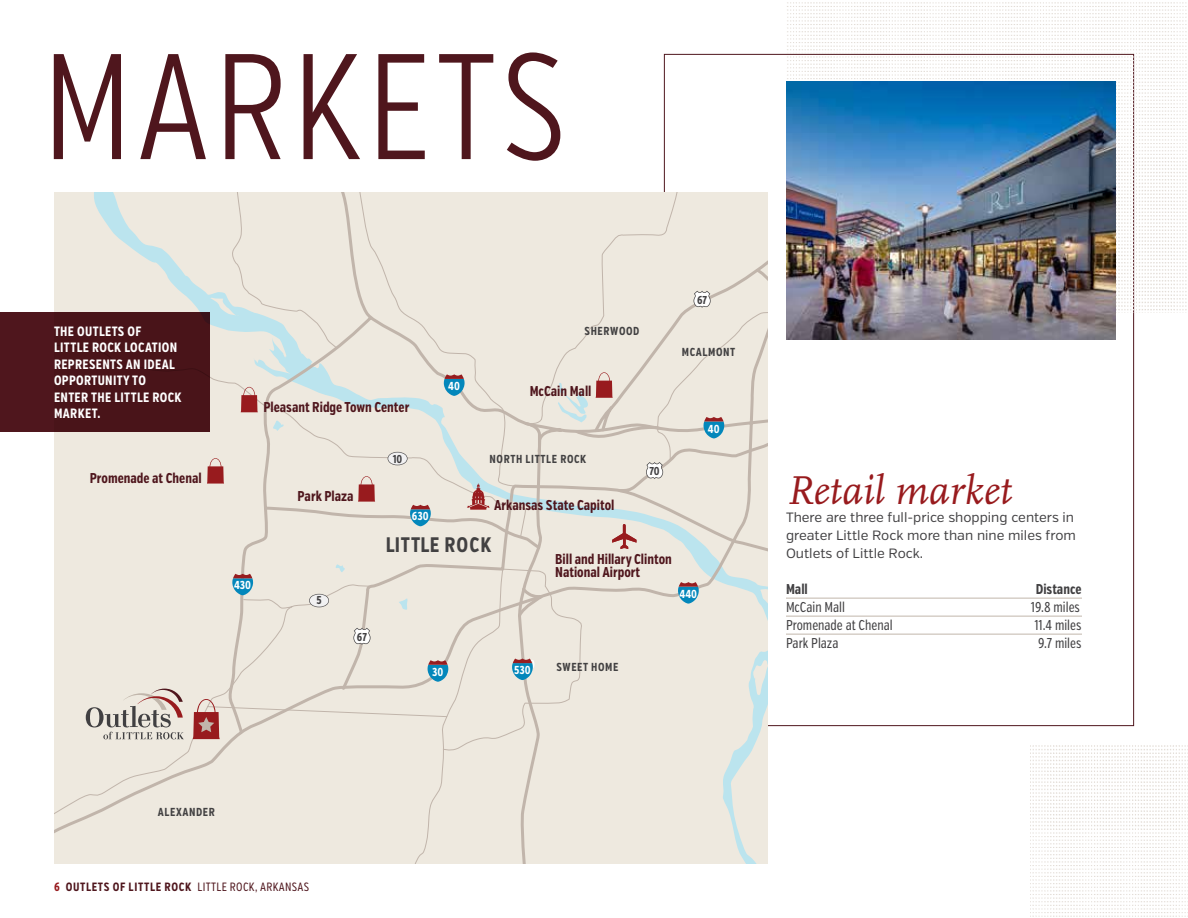
<style>
.page{position:relative;width:1188px;height:918px;background:#fff}
.page>*{position:absolute;margin:0;border:0;box-sizing:border-box;transform-origin:0 0}
.t1{font:300 150px "Verb Comp";letter-spacing:.025em;color:#4f161d}
.t2{font:italic 42px "Scala OT";color:#981b1e}
.t3{font:700 21px "Verb Comp";letter-spacing:.04em;color:#424142}
.t4{font:700 14.25px/13.5px "Verb Comp";color:#4f161d}
.t5{font:14.25px "Verb Comp";color:#414042}
.t6{font:700 14.25px "Verb Comp";color:#414042}
.t7{font:13.5px/18px "Verb";color:#414042}
.t8{font:700 13.5px/16.5px "Verb Comp";letter-spacing:.025em;color:#fff}
.t9{font:700 12px "Verb Comp";letter-spacing:.05em;color:#4f161d}
.t10{font:700 11.55px "Verb Comp";letter-spacing:.05em;color:#424142}
.t11{font:700 11.55px "Verb Comp";color:#fff}
.t12{font:700 11.4px "Verb Comp";color:#414042}
.s1{color:#981b1e}
.s2{font-weight:400}
</style>
<div class="page">
<img style="left:1030px;top:745px;width:158px;height:172px">
<img style="left:786px;top:2px;width:401px;height:310px">
<div style="left:54px;top:192px;width:714px;height:672px;background:#eee9df"></div>
<svg style="left:358px;top:476px;width:17px;height:26px"></svg>
<svg style="left:193px;top:699px;width:27px;height:40px"></svg>
<svg style="left:596px;top:372px;width:17px;height:26px"></svg>
<svg style="left:678px;top:582px;width:21px;height:22px"></svg>
<svg style="left:512px;top:659px;width:22px;height:21px"></svg>
<svg style="left:232px;top:574px;width:21px;height:21px"></svg>
<svg style="left:428px;top:660px;width:20px;height:22px"></svg>
<svg style="left:444px;top:374px;width:21px;height:22px"></svg>
<svg style="left:704px;top:417px;width:20px;height:21px"></svg>
<svg style="left:646px;top:462px;width:17px;height:17px"></svg>
<svg style="left:353px;top:628px;width:18px;height:17px"></svg>
<svg style="left:694px;top:291px;width:17px;height:17px"></svg>
<svg style="left:410px;top:505px;width:21px;height:21px"></svg>
<svg style="left:612px;top:524px;width:25px;height:25px"></svg>
<svg style="left:309px;top:594px;width:20px;height:13px"></svg>
<svg style="left:388px;top:452px;width:20px;height:13px"></svg>
<svg style="left:467px;top:483px;width:23px;height:27px"></svg>
<svg style="left:241px;top:387px;width:17px;height:25px"></svg>
<svg style="left:86px;top:689px;width:98px;height:50px;background:#cec5bd"></svg>
<div style="left:0;top:312px;width:210px;height:120px;background:#4f161d"></div>
<img style="left:786px;top:81px;width:330px;height:258px">
<hr style="left:786px;top:598px;width:296px;height:1px;background:#c1b6ab">
<hr style="left:786px;top:616px;width:296px;height:1px;background:#c1b6ab">
<hr style="left:786px;top:634px;width:296px;height:1px;background:#c1b6ab">
<h1 class="t1" style="left:42px;top:21px;width:526px">MARKETS</h1>
<p class="t8" style="left:54px;top:323px;width:129px">THE OUTLETS OF<br>LITTLE ROCK LOCATION<br>REPRESENTS AN IDEAL<br>OPPORTUNITY TO<br>ENTER THE LITTLE ROCK<br>MARKET.</p>
<p class="t4" style="left:90px;top:472px;width:114px">Promenade at Chenal</p>
<p class="t11" style="left:234px;top:579px;width:19px">430</p>
<p class="t10" style="left:585px;top:324px;width:56px">SHERWOOD</p>
<p class="t12" style="left:697px;top:293px;width:12px">67</p>
<p class="t10" style="left:682px;top:345px;width:55px">MCALMONT</p>
<p class="t4" style="left:263px;top:401px;width:147px">Pleasant Ridge Town Center</p>
<p class="t11" style="left:448px;top:379px;width:13px">40</p>
<p class="t4" style="left:530px;top:385px;width:63px">McCain Mall</p>
<p class="t4" style="left:298px;top:490px;width:58px">Park Plaza</p>
<p class="t12" style="left:316px;top:594px;width:7px">5</p>
<p class="t12" style="left:393px;top:452px;width:11px">10</p>
<p class="t10" style="left:490px;top:452px;width:98px">NORTH LITTLE ROCK</p>
<p class="t12" style="left:649px;top:464px;width:12px">70</p>
<p class="t11" style="left:412px;top:510px;width:18px">630</p>
<p class="t4" style="left:494px;top:499px;width:122px">Arkansas State Capitol</p>
<h3 class="t3" style="left:386px;top:533px;width:107px">LITTLE ROCK</h3>
<p class="t4" style="left:555px;top:552px;width:118px">Bill and Hillary Clinton<br>National Airport</p>
<p class="t11" style="left:679px;top:587px;width:19px">440</p>
<p class="t11" style="left:708px;top:422px;width:13px">40</p>
<p class="t12" style="left:357px;top:630px;width:12px">67</p>
<p class="t11" style="left:432px;top:665px;width:13px">30</p>
<p class="t11" style="left:514px;top:663px;width:18px">530</p>
<p class="t10" style="left:556px;top:660px;width:64px">SWEET HOME</p>
<h2 class="t2" style="left:786px;top:467px;width:228px">Retail market</h2>
<p class="t7" style="left:786px;top:508px;width:291px">There are three full-price shopping centers in greater Little Rock more than nine miles from<br>Outlets of Little Rock.</p>
<p class="t6" style="left:786px;top:581px;width:23px">Mall</p>
<p class="t6" style="left:1036px;top:581px;width:47px">Distance</p>
<p class="t5" style="left:786px;top:599px;width:61px">McCain Mall</p>
<p class="t5" style="left:1031px;top:599px;width:51px">19.8 miles</p>
<p class="t5" style="left:786px;top:617px;width:108px">Promenade at Chenal</p>
<p class="t5" style="left:1034px;top:617px;width:49px">11.4 miles</p>
<p class="t5" style="left:786px;top:635px;width:54px">Park Plaza</p>
<p class="t5" style="left:1038px;top:635px;width:45px">9.7 miles</p>
<p class="t10" style="left:158px;top:805px;width:59px">ALEXANDER</p>
<p class="t9" style="left:54px;top:880px;width:257px"><span class="s1">6</span> OUTLETS OF LITTLE ROCK <span class="s2">LITTLE ROCK, ARKANSAS</span></p>
</div>
